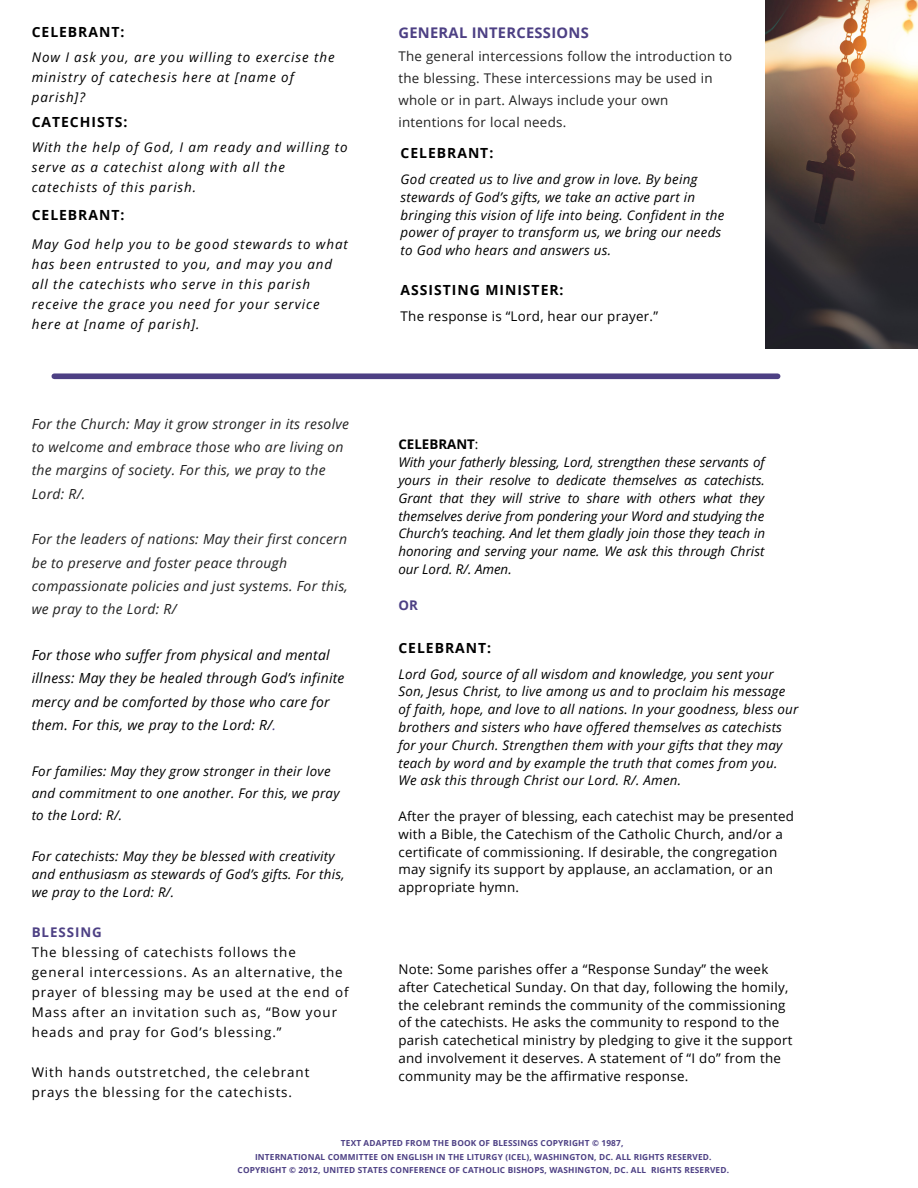
<style>
.page{position:relative;width:918px;height:1188px;background:#fff}
.page>*{position:absolute;margin:0;border:0;box-sizing:border-box;transform-origin:0 0}
.t1{font:700 14.7px "Open Sans";letter-spacing:.02em;color:#4d4084}
.t2{font:italic 13.95px/23.4px "Open Sans";letter-spacing:.02em;color:#222}
.t3{font:italic 13.95px/23.4px "Open Sans";letter-spacing:.02em;color:#000}
.t4{font:700 13.95px "Open Sans";letter-spacing:.07em;color:#000}
.t5{font:italic 13.35px/17.9px "Open Sans";letter-spacing:.02em;color:#000}
.t6{font:13.35px/17.9px "Open Sans";letter-spacing:.02em;color:#000}
.t7{font:italic 13.35px/17.9px "Open Sans";color:#000}
.t8{font:italic 13.35px/20.1px "Open Sans";letter-spacing:.07em;color:#000}
.t9{font:13.35px/20.1px "Open Sans";letter-spacing:.07em;color:#000}
.t10{font:13.35px/22.2px "Open Sans";letter-spacing:.02em;color:#222}
.t11{font:700 13.35px "Open Sans";letter-spacing:.07em;color:#4d4084}
.t12{font:700 8.25px/13.8px "Open Sans";letter-spacing:.02em;color:#4d4084;text-align:center}
.s1{color:#4d4084}
.s2{font-weight:700;font-style:normal}
.s3{font-style:normal}
</style>
<div class="page">
<img style="left:765px;top:0;width:153px;height:349px">
<div style="left:54px;top:373px;width:724px;height:6px;background:#4d4084"></div>
<p class="t4" style="left:32px;top:22px;width:94px">CELEBRANT:</p>
<p class="t8" style="left:32px;top:47px;width:304px">Now I ask you, are you willing to exercise the ministry of catechesis here at [name of parish]?</p>
<p class="t4" style="left:32px;top:113px;width:97px">CATECHISTS:</p>
<p class="t8" style="left:32px;top:137px;width:317px">With the help of God, I am ready and willing to serve as a catechist along with all the catechists of this parish.</p>
<p class="t4" style="left:32px;top:205px;width:94px">CELEBRANT:</p>
<p class="t8" style="left:32px;top:234px;width:318px">May God help you to be good stewards to what has been entrusted to you, and may you and all the catechists who serve in this parish receive the grace you need for your service here at [name of parish].</p>
<p class="t2" style="left:32px;top:411px;width:319px">For the Church: May it grow stronger in its resolve to welcome and embrace those who are living on the margins of society. For this, we pray to the Lord: R/.</p>
<p class="t2" style="left:32px;top:527px;width:318px">For the leaders of nations: May their first concern be to preserve and foster peace through compassionate policies and just systems. For this, we pray to the Lord: R/</p>
<p class="t3" style="left:32px;top:643px;width:314px">For those who suffer from physical and mental illness: May they be healed through God’s infinite mercy and be comforted by those who care for them. For this, we pray to the Lord: R/<span class="s1">.</span></p>
<p class="t5" style="left:32px;top:759px;width:309px;line-height:22.2px">For families: May they grow stronger in their love and commitment to one another. For this, we pray to the Lord: R/.</p>
<p class="t5" style="left:32px;top:847px;width:315px">For catechists: May they be blessed with creativity and enthusiasm as stewards of God’s gifts. For this, we pray to the Lord: R/.</p>
<p class="t11" style="left:32px;top:922px;width:72px">BLESSING</p>
<p class="t9" style="left:32px;top:941px;width:318px">The blessing of catechists follows the general intercessions. As an alternative, the prayer of blessing may be used at the end of Mass after an invitation such as, “Bow your heads and pray for God’s blessing.”</p>
<p class="t9" style="left:32px;top:1062px;width:279px">With hands outstretched, the celebrant prays the blessing for the catechists.</p>
<p class="t1" style="left:398px;top:23px;width:192px">GENERAL INTERCESSIONS</p>
<p class="t10" style="left:398px;top:44px;width:335px">The general intercessions follow the introduction to the blessing. These intercessions may be used in whole or in part. Always include your own intentions for local needs.</p>
<p class="t4" style="left:401px;top:143px;width:94px">CELEBRANT:</p>
<p class="t5" style="left:401px;top:170px;width:325px">God created us to live and grow in love. By being stewards of God’s gifts, we take an active part in bringing this vision of life into being. Confident in the power of prayer to transform us, we bring our needs to God who hears and answers us.</p>
<p class="t4" style="left:401px;top:280px;width:165px">ASSISTING MINISTER:</p>
<p class="t6" style="left:401px;top:307px;width:259px">The response is “Lord, hear our prayer.”</p>
<p class="t7" style="left:398px;top:435px;width:368px"><span class="s2">CELEBRANT</span><span class="s3">:<br></span>With your fatherly blessing, Lord, strengthen these servants of yours in their resolve to dedicate themselves as catechists.<br>Grant that they will strive to share with others what they themselves derive from pondering your Word and studying the Church’s teaching. And let them gladly join those they teach in honoring and serving your name. We ask this through Christ our Lord. R/. Amen.</p>
<p class="t11" style="left:398px;top:595px;width:21px">OR</p>
<p class="t4" style="left:398px;top:638px;width:94px">CELEBRANT:</p>
<p class="t5" style="left:398px;top:664px;width:402px">Lord God, source of all wisdom and knowledge, you sent your Son, Jesus Christ, to live among us and to proclaim his message of faith, hope, and love to all nations. In your goodness, bless our brothers and sisters who have offered themselves as catechists for your Church. Strengthen them with your gifts that they may teach by word and by example the truth that comes from you.<br>We ask this through Christ our Lord. R/. Amen.</p>
<p class="t6" style="left:398px;top:807px;width:397px">After the prayer of blessing, each catechist may be presented with a Bible, the Catechism of the Catholic Church, and/or a certificate of commissioning. If desirable, the congregation may signify its support by applause, an acclamation, or an appropriate hymn.</p>
<p class="t6" style="left:398px;top:960px;width:396px">Note: Some parishes offer a “Response Sunday” the week after Catechetical Sunday. On that day, following the homily, the celebrant reminds the community of the commissioning of the catechists. He asks the community to respond to the parish catechetical ministry by pledging to give it the support and involvement it deserves. A statement of “I do” from the community may be the affirmative response.</p>
<p class="t12" style="left:238px;top:1136px;width:493px">TEXT ADAPTED FROM THE BOOK OF BLESSINGS COPYRIGHT © 1987,<br>INTERNATIONAL COMMITTEE ON ENGLISH IN THE LITURGY (ICEL), WASHINGTON, DC. ALL RIGHTS RESERVED.<br>COPYRIGHT © 2012, UNITED STATES CONFERENCE OF CATHOLIC BISHOPS, WASHINGTON, DC. ALL RIGHTS RESERVED.</p>
</div>
